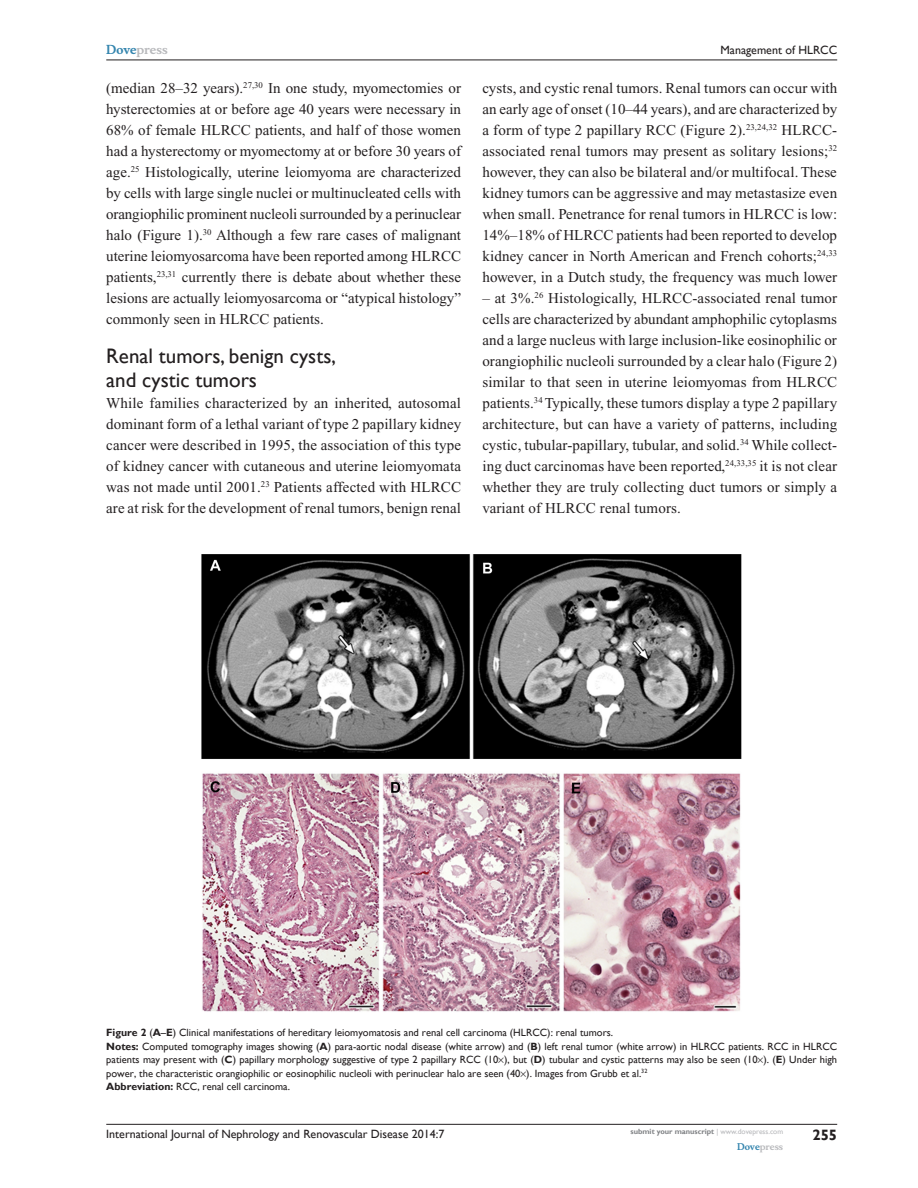
<style>
.page{position:relative;width:918px;height:1188px;background:#fff}
.page>*{position:absolute;margin:0;border:0;box-sizing:border-box;transform-origin:0 0}
.t1{font:21px/24px "Gill Sans";color:#231f20}
.TxF{font:15px/21px "Times New Roman";letter-spacing:.005em;color:#231f20;text-align:justify}
.RunFolio-R{font:700 15px "Gill Sans";color:#231f20}
.RunF-R{font:12px "Gill Sans";color:#231f20}
.RunH-R{font:12px "Gill Sans";color:#231f20}
.RunH-Brand-R{font:700 12px "Musee";color:#b8b9bc}
.FC{font:10.5px/13.5px "Gill Sans";color:#231f20;text-align:justify}
.RunF-Brand-R{font:700 9px "Musee";color:#b8b9bc}
.RunF-SubmityourMS-R{font:700 7.5px "Gill Sans";color:#808285}
.s1{color:#3485ae}
.s2{font-weight:700}
.s3{font-weight:400;color:#b8b9bc}
</style>
<div class="page">
<hr style="left:106px;top:1124px;width:731px;height:1px;background:#231f20">
<hr style="left:106px;top:60px;width:731px;height:1px;background:#231f20">
<img style="left:202px;top:554px;width:540px;height:458px">
<p class="RunH-Brand-R" style="left:106px;top:43px;width:63px"><span class="s1">Dove</span>press</p>
<p class="TxF" style="left:106px;top:77px;width:356px">(median 28–32 years).<sup>27,30</sup> In one study, myomectomies or hysterectomies at or before age 40 years were necessary in 68% of female HLRCC patients, and half of those women had a hysterectomy or myomectomy at or before 30 years of age.<sup>25</sup> Histologically, uterine leiomyoma are characterized by cells with large single nuclei or multinucleated cells with orangiophilic prominent nucleoli surrounded by a perinuclear halo (Figure 1).<sup>30</sup> Although a few rare cases of malignant uterine leiomyosarcoma have been reported among HLRCC patients,<sup>23,31</sup> currently there is debate about whether these lesions are actually leiomyosarcoma or “atypical histology” commonly seen in HLRCC patients.</p>
<h2 class="t1" style="left:106px;top:344px;width:231px">Renal tumors, benign cysts, and cystic tumors</h2>
<p class="TxF" style="left:106px;top:392px;width:356px">While families characterized by an inherited, autosomal dominant form of a lethal variant of type 2 papillary kidney cancer were described in 1995, the association of this type of kidney cancer with cutaneous and uterine leiomyomata was not made until 2001.<sup>23</sup> Patients affected with HLRCC are at risk for the development of renal tumors, benign renal</p>
<p class="RunH-R" style="left:721px;top:43px;width:118px">Management of HLRCC</p>
<p class="TxF" style="left:482px;top:77px;width:357px">cysts, and cystic renal tumors. Renal tumors can occur with an early age of onset (10–44 years), and are characterized by a form of type 2 papillary RCC (Figure 2).<sup>23,24,32</sup> HLRCC&shy;associated renal tumors may present as solitary lesions;<sup>32 </sup>however, they can also be bilateral and/or multifocal. These kidney tumors can be aggressive and may metastasize even when small. Penetrance for renal tumors in HLRCC is low:<br>14%–18% of HLRCC patients had been reported to develop kidney cancer in North American and French cohorts;<sup>24,33 </sup>however, in a Dutch study, the frequency was much lower</p>
<p class="TxF" style="left:482px;top:287px;width:356px">– at 3%.<sup>26</sup> Histologically, HLRCC-associated renal tumor cells are characterized by abundant amphophilic cytoplasms and a large nucleus with large inclusion-like eosinophilic or orangiophilic nucleoli surrounded by a clear halo (Figure 2) similar to that seen in uterine leiomyomas from HLRCC patients.<sup>34</sup> Typically, these tumors display a type 2 papillary architecture, but can have a variety of patterns, including cystic, tubular-papillary, tubular, and solid.<sup>34</sup> While collect&shy;ing duct carcinomas have been reported,<sup>24,33,35</sup> it is not clear whether they are truly collecting duct tumors or simply a variant of HLRCC renal tumors.</p>
<p class="FC" style="left:106px;top:1026px;width:508px"><span class="s2">Figure 2</span> (<span class="s2">A</span>–<span class="s2">E</span>) Clinical manifestations of hereditary leiomyomatosis and renal cell carcinoma (HLRCC): renal tumors.</p>
<p class="FC" style="left:106px;top:1040px;width:732px"><span class="s2">Notes:</span> Computed tomography images showing (<span class="s2">A</span>) para-aortic nodal disease (white arrow) and (<span class="s2">B</span>) left renal tumor (white arrow) in HLRCC patients. RCC in HLRCC patients may present with (<span class="s2">C</span>) papillary morphology suggestive of type 2 papillary RCC (10 ), but (<span class="s2">D</span>) tubular and cystic patterns may also be seen (10 ). (<span class="s2">E</span>) Under high power, the characteristic orangiophilic or eosinophilic nucleoli with perinuclear halo are seen (40 ). Images from Grubb et al.<sup>32</sup></p>
<p class="FC" style="left:106px;top:1080px;width:185px"><span class="s2">Abbreviation:</span> RCC, renal cell carcinoma.</p>
<p class="RunF-R" style="left:106px;top:1127px;width:340px">International Journal of Nephrology and Renovascular Disease 2014:7</p>
<p class="RunF-SubmityourMS-R" style="left:631px;top:1127px;width:154px">submit your manuscript <span class="s3">| www.dovepress.com</span></p>
<p class="RunF-Brand-R" style="left:737px;top:1141px;width:48px"><span class="s1">Dove</span>press</p>
<p class="RunFolio-R" style="left:812px;top:1126px;width:26px">255</p>
</div>
